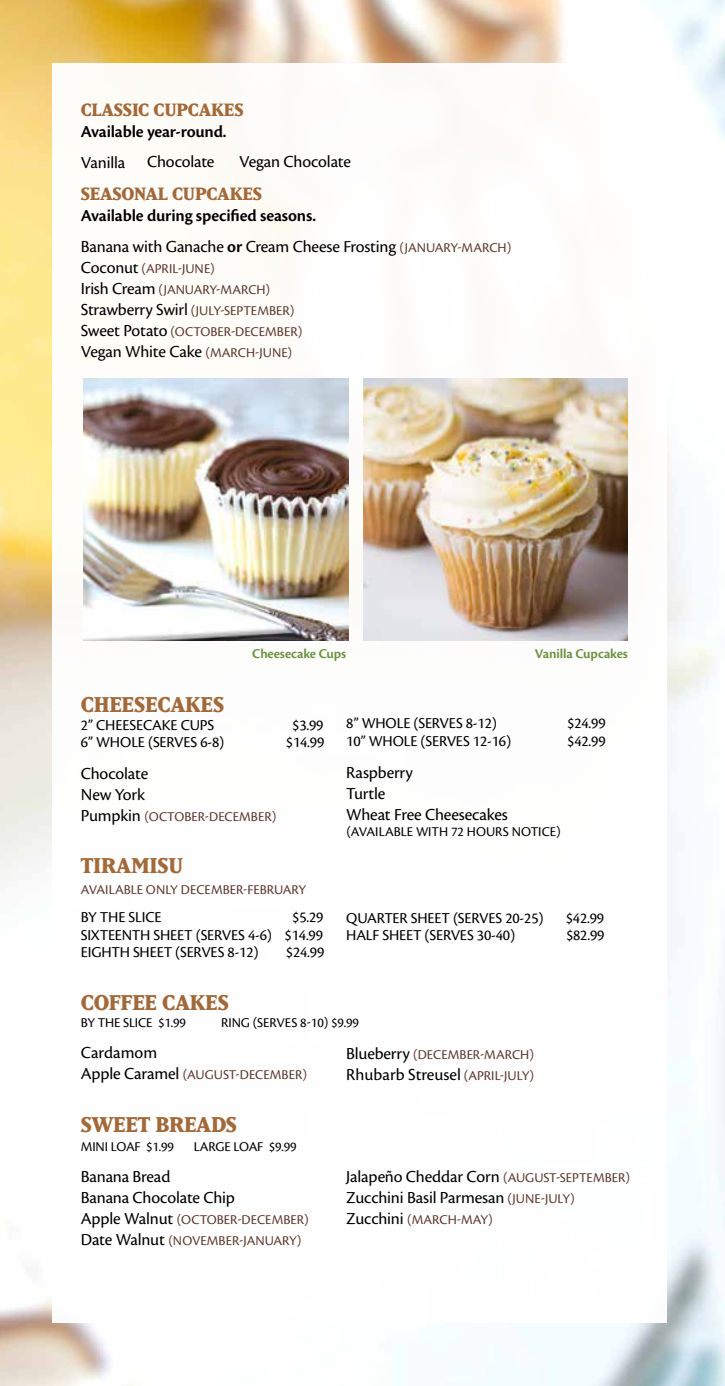
<style>
.page{position:relative;width:725px;height:1386px;background:#fff}
.page>*{position:absolute;margin:0;border:0;box-sizing:border-box;transform-origin:0 0}
.t1{font:800 21px "Matrix IIOT";letter-spacing:-.01em;color:#a26a3b}
.t2{font:17.5px/21px "Cronos Pro";letter-spacing:-.01em;color:#000}
.t3{font:800 17.5px "Matrix IIOT";letter-spacing:-.01em;color:#a26a3b}
.t4{font:600 17.5px "Cronos Pro";letter-spacing:-.01em;color:#000}
.t5{font:15.75px/17.5px "Cronos Pro";letter-spacing:-.01em;color:#000;text-align:justify}
.t6{font:14px/21px "Cronos Pro";color:#5c392f}
.t7{font:14px "Cronos Pro";letter-spacing:-.005em;color:#000}
.t8{font:600 14px "Cronos Pro";letter-spacing:-.01em;color:#68903d}
.s1{font-weight:600}
.s2{font-size:14px;color:#5c392f}
.s3{font-size:17.5px;color:#000}
</style>
<div class="page">
<img style="left:0;top:0;width:724px;height:1386px">
<div style="left:52px;top:63px;width:614px;height:1260px;background:#fff"></div>
<img style="left:84px;top:379px;width:264px;height:261px">
<img style="left:363px;top:379px;width:264px;height:261px">
<p class="t3" style="left:81px;top:99px;width:164px">CLASSIC CUPCAKES</p>
<p class="t4" style="left:81px;top:121px;width:147px">Available year-round.</p>
<p class="t2" style="left:81px;top:153px;width:46px">Vanilla</p>
<p class="t3" style="left:81px;top:183px;width:183px">SEASONAL CUPCAKES</p>
<p class="t2" style="left:81px;top:200px;width:432px;line-height:31.5px"><span class="s1">Available during specified seasons.<br></span>Banana with Ganache <span class="s1">or</span> Cream Cheese Frosting <span class="s2">(JANUARY-MARCH)</span></p>
<p class="t6" style="left:81px;top:259px;width:223px"><span class="s3">Coconut</span> (APRIL-JUNE)<br><span class="s3">Irish Cream</span> (JANUARY-MARCH)<br><span class="s3">Strawberry Swirl</span> (JULY-SEPTEMBER)<br><span class="s3">Sweet Potato</span> (OCTOBER-DECEMBER)</p>
<p class="t2" style="left:81px;top:342px;width:213px">Vegan White Cake <span class="s2">(MARCH-JUNE)</span></p>
<p class="t2" style="left:147px;top:151px;width:69px">Chocolate</p>
<p class="t2" style="left:239px;top:151px;width:113px">Vegan Chocolate</p>
<p class="t8" style="left:252px;top:645px;width:95px">Cheesecake Cups</p>
<p class="t8" style="left:535px;top:645px;width:94px">Vanilla Cupcakes</p>
<p class="t1" style="left:81px;top:692px;width:145px">CHEESECAKES</p>
<p class="t5" style="left:81px;top:716px;width:135px">2” CHEESECAKE CUPS</p>
<p class="t5" style="left:292px;top:716px;width:33px">$3.99</p>
<p class="t5" style="left:81px;top:734px;width:145px">6” WHOLE (SERVES 6-8)</p>
<p class="t5" style="left:286px;top:734px;width:40px">$14.99</p>
<p class="t2" style="left:81px;top:763px;width:69px">Chocolate<br>New York</p>
<p class="t6" style="left:81px;top:806px;width:197px"><span class="s3">Pumpkin</span> (OCTOBER-DECEMBER)</p>
<p class="t1" style="left:81px;top:853px;width:104px">TIRAMISU</p>
<p class="t6" style="left:81px;top:880px;width:227px">AVAILABLE ONLY DECEMBER-FEBRUARY</p>
<p class="t5" style="left:81px;top:909px;width:82px">BY THE SLICE</p>
<p class="t5" style="left:81px;top:909px;width:244px;text-indent:211px">$5.29<br>SIXTEENTH SHEET (SERVES 4-6) $14.99<br>EIGHTH SHEET (SERVES 8-12)</p>
<p class="t5" style="left:286px;top:944px;width:40px">$24.99</p>
<p class="t5" style="left:346px;top:715px;width:152px">8” WHOLE (SERVES 8-12)</p>
<p class="t5" style="left:567px;top:715px;width:40px">$24.99</p>
<p class="t5" style="left:346px;top:732px;width:166px">10” WHOLE (SERVES 12-16)</p>
<p class="t5" style="left:567px;top:732px;width:40px">$42.99</p>
<p class="t2" style="left:346px;top:762px;width:163px">Raspberry<br>Turtle<br>Wheat Free Cheesecakes</p>
<p class="t7" style="left:346px;top:824px;width:216px">(AVAILABLE WITH 72 HOURS NOTICE)</p>
<p class="t5" style="left:346px;top:909px;width:199px">QUARTER SHEET (SERVES 20-25)</p>
<p class="t5" style="left:565px;top:909px;width:40px">$42.99</p>
<p class="t5" style="left:346px;top:927px;width:170px">HALF SHEET (SERVES 30-40)</p>
<p class="t5" style="left:566px;top:927px;width:40px">$82.99</p>
<p class="t1" style="left:81px;top:990px;width:149px">COFFEE CAKES</p>
<p class="t7" style="left:81px;top:1014px;width:106px">BY THE SLICE $1.99</p>
<p class="t7" style="left:221px;top:1014px;width:139px">RING (SERVES 8-10) $9.99</p>
<p class="t2" style="left:81px;top:1042px;width:78px">Cardamom</p>
<p class="t6" style="left:81px;top:1064px;width:227px"><span class="s3">Apple Caramel</span> (AUGUST-DECEMBER)</p>
<p class="t1" style="left:81px;top:1111px;width:158px">SWEET BREADS</p>
<p class="t7" style="left:81px;top:1138px;width:95px">MINI LOAF $1.99</p>
<p class="t7" style="left:194px;top:1138px;width:104px">LARGE LOAF $9.99</p>
<p class="t2" style="left:81px;top:1166px;width:156px">Banana Bread<br>Banana Chocolate Chip</p>
<p class="t6" style="left:81px;top:1209px;width:229px"><span class="s3">Apple Walnut</span> (OCTOBER-DECEMBER)<br><span class="s3">Date Walnut</span> (NOVEMBER-JANUARY)</p>
<p class="t6" style="left:346px;top:1044px;width:189px"><span class="s3">Blueberry</span> (DECEMBER-MARCH)</p>
<p class="t2" style="left:346px;top:1064px;width:189px">Rhubarb Streusel <span class="s2">(APRIL-JULY)</span></p>
<p class="t2" style="left:346px;top:1166px;width:285px">Jalapeño Cheddar Corn <span class="s2">(AUGUST-SEPTEMBER)<br></span>Zucchini Basil Parmesan <span class="s2">(JUNE-JULY)</span></p>
<p class="t6" style="left:346px;top:1209px;width:148px"><span class="s3">Zucchini</span> (MARCH-MAY)</p>
</div>
